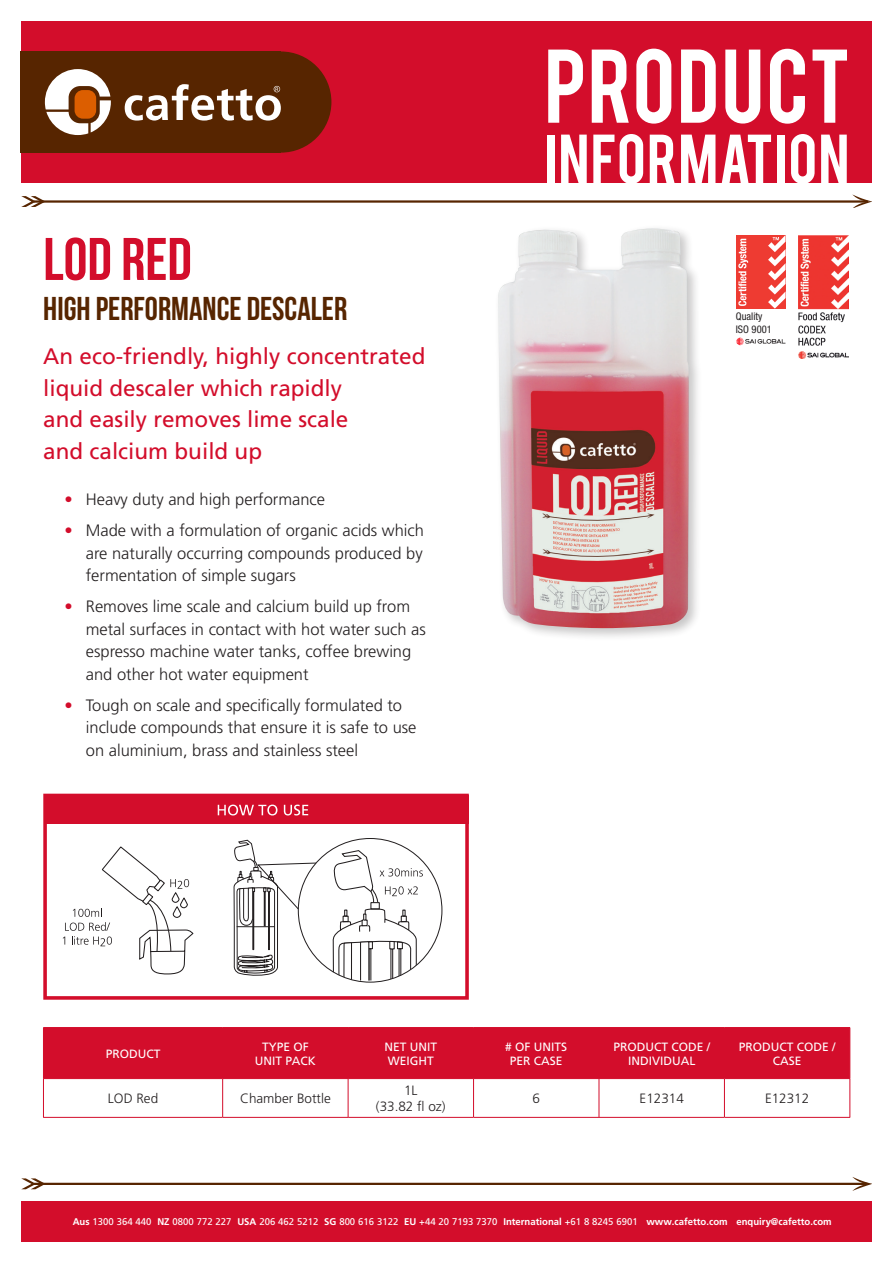
<style>
.page{position:relative;width:893px;height:1263px;background:#fff}
.page>*{position:absolute;margin:0;border:0;box-sizing:border-box;transform-origin:0 0}
.t1{font:82.2px "Bebas";letter-spacing:.02em;color:#fff}
.t2{font:60px "Bebas Neue";color:#d30d2b}
.t3{font:54.75px "Bebas";letter-spacing:.025em;color:#fff}
.t4{font:33px "Bebas Neue";color:#572500}
.t5{font:22.5px/31.5px "Frutiger";color:#d30d2b}
.t6{font:300 16.5px/22.5px "Frutiger";color:#231f20}
.t7{font:300 13.5px/16.2px "Frutiger";color:#231f20;text-align:center}
.t8{font:12px/14.4px "Frutiger";color:#fff;text-align:center}
.t9{font:condensed 10.5px/12.6px "Helvetica Neue";color:#231f20}
.t10{font:9.75px "Frutiger";color:#fff}
.s1{font-weight:400;color:#d30d2b}
.s2{font-weight:700}
</style>
<div class="page">
<div style="left:44px;top:1028px;width:806px;height:50px;background:#d30d2b"></div>
<hr style="left:43px;top:1079px;width:1px;height:38px;background:#d30d2b">
<hr style="left:222px;top:1079px;width:1px;height:38px;background:#d30d2b">
<hr style="left:348px;top:1079px;width:1px;height:38px;background:#d30d2b">
<hr style="left:473px;top:1079px;width:1px;height:38px;background:#d30d2b">
<hr style="left:599px;top:1079px;width:1px;height:38px;background:#d30d2b">
<hr style="left:724px;top:1079px;width:1px;height:38px;background:#d30d2b">
<hr style="left:849px;top:1079px;width:1px;height:38px;background:#d30d2b">
<hr style="left:43px;top:1117px;width:180px;height:1px;background:#d30d2b">
<hr style="left:223px;top:1117px;width:125px;height:1px;background:#d30d2b">
<hr style="left:348px;top:1117px;width:126px;height:1px;background:#d30d2b">
<hr style="left:474px;top:1117px;width:125px;height:1px;background:#d30d2b">
<hr style="left:599px;top:1117px;width:125px;height:1px;background:#d30d2b">
<hr style="left:724px;top:1117px;width:126px;height:1px;background:#d30d2b">
<hr style="left:43px;top:1027px;width:180px;height:1px;background:#d30d2b">
<hr style="left:43px;top:1028px;width:1px;height:50px;background:#d30d2b">
<hr style="left:223px;top:1027px;width:125px;height:1px;background:#d30d2b">
<hr style="left:222px;top:1028px;width:1px;height:50px;background:#d30d2b">
<hr style="left:348px;top:1027px;width:126px;height:1px;background:#d30d2b">
<hr style="left:348px;top:1028px;width:1px;height:50px;background:#d30d2b">
<hr style="left:474px;top:1027px;width:125px;height:1px;background:#d30d2b">
<hr style="left:473px;top:1028px;width:1px;height:50px;background:#d30d2b">
<hr style="left:599px;top:1027px;width:125px;height:1px;background:#d30d2b">
<hr style="left:599px;top:1028px;width:1px;height:50px;background:#d30d2b">
<hr style="left:724px;top:1027px;width:126px;height:1px;background:#d30d2b">
<hr style="left:724px;top:1028px;width:1px;height:50px;background:#d30d2b">
<hr style="left:850px;top:1028px;width:1px;height:50px;background:#d30d2b">
<hr style="left:43px;top:1078px;width:180px;height:1px;background:#d30d2b">
<hr style="left:223px;top:1078px;width:125px;height:1px;background:#d30d2b">
<hr style="left:348px;top:1078px;width:126px;height:1px;background:#d30d2b">
<hr style="left:474px;top:1078px;width:125px;height:1px;background:#d30d2b">
<hr style="left:599px;top:1078px;width:125px;height:1px;background:#d30d2b">
<hr style="left:724px;top:1078px;width:126px;height:1px;background:#d30d2b">
<div style="left:43px;top:794px;width:426px;height:206px;border:4px solid #d30d2b"></div>
<div style="left:45px;top:795px;width:424px;height:29px;background:#d30d2b"></div>
<svg style="left:218px;top:805px;width:59px;height:10px"></svg>
<svg style="left:284px;top:805px;width:24px;height:10px"></svg>
<div style="left:494px;top:225px;width:208px;height:416px;background:#231f20;opacity:.25"></div>
<img style="left:498px;top:229px;width:191px;height:399px">
<div style="left:21px;top:21px;width:851px;height:162px;background:#d30d2b"></div>
<div style="left:21px;top:1201px;width:851px;height:41px;background:#d30d2b"></div>
<div style="left:21px;top:51px;width:260px;height:102px;background:#572500"></div>
<div style="left:230px;top:51px;width:101px;height:102px;background:#572500;border-radius:50%"></div>
<svg style="left:45px;top:69px;width:66px;height:66px"></svg>
<div style="left:75px;top:90px;width:21px;height:29px;background:#dc5e00;border-radius:8px"></div>
<svg style="left:125px;top:84px;width:156px;height:37px"></svg>
<hr style="left:34px;top:200px;width:833px;height:3px;background:#572500">
<svg style="left:21px;top:196px;width:25px;height:11px"></svg>
<svg style="left:852px;top:195px;width:20px;height:13px"></svg>
<hr style="left:34px;top:1183px;width:833px;height:2px;background:#572500">
<svg style="left:21px;top:1178px;width:25px;height:11px"></svg>
<svg style="left:852px;top:1177px;width:20px;height:13px"></svg>
<img style="left:798px;top:235px;width:50px;height:124px">
<div style="left:736px;top:235px;width:49px;height:74px;background:#ee3b32"></div>
<svg style="left:738px;top:239px;width:10px;height:67px"></svg>
<svg style="left:768px;top:235px;width:18px;height:74px"></svg>
<svg style="left:736px;top:338px;width:49px;height:7px"></svg>
<svg style="left:63px;top:846px;width:131px;height:129px"></svg>
<svg style="left:331px;top:847px;width:92px;height:133px"></svg>
<svg style="left:233px;top:839px;width:84px;height:137px"></svg>
<p class="t2" style="left:43px;top:226px;width:150px">LOD RED</p>
<p class="t4" style="left:43px;top:290px;width:306px">HIGH PERFORMANCE DESCALER</p>
<p class="t5" style="left:43px;top:340px;width:384px">An eco-friendly, highly concentrated liquid descaler which rapidly<br>and easily removes lime scale<br>and calcium build up</p>
<p class="t6" style="left:65px;top:488px;width:262px"><span class="s1">•</span> Heavy duty and high performance</p>
<p class="t6" style="left:86px;top:519px;width:340px;text-align:justify;text-indent:-21px"><span class="s1">•</span> Made with a formulation of organic acids which are naturally occurring compounds produced by fermentation of simple sugars</p>
<p class="t6" style="left:86px;top:595px;width:342px;text-indent:-21px"><span class="s1">•</span> Removes lime scale and calcium build up from metal surfaces in contact with hot water such as espresso machine water tanks, coffee brewing and other hot water equipment</p>
<p class="t6" style="left:86px;top:694px;width:332px;text-indent:-21px"><span class="s1">•</span> Tough on scale and specifically formulated to include compounds that ensure it is safe to use on aluminium, brass and stainless steel</p>
<p class="t1" style="left:544px;top:26px;width:308px">PRODUCT</p>
<p class="t3" style="left:544px;top:119px;width:306px">INFORMATION</p>
<p class="t9" style="left:736px;top:310px;width:37px">Quality<br>ISO 9001</p>
<p class="t8" style="left:106px;top:1046px;width:56px">PRODUCT</p>
<p class="t8" style="left:255px;top:1039px;width:62px">TYPE OF<br>UNIT PACK</p>
<p class="t8" style="left:384px;top:1039px;width:54px;text-align:left">NET UNIT<br>WEIGHT</p>
<p class="t8" style="left:505px;top:1039px;width:64px"># OF UNITS<br>PER CASE</p>
<p class="t8" style="left:613px;top:1039px;width:98px">PRODUCT CODE /<br>INDIVIDUAL</p>
<p class="t8" style="left:739px;top:1039px;width:98px">PRODUCT CODE /<br>CASE</p>
<p class="t7" style="left:108px;top:1090px;width:52px">LOD Red</p>
<p class="t7" style="left:240px;top:1090px;width:92px">Chamber Bottle</p>
<p class="t7" style="left:376px;top:1082px;width:71px">1L<br>(33.82 fl oz)</p>
<p class="t7" style="left:532px;top:1090px;width:9px">6</p>
<p class="t7" style="left:640px;top:1090px;width:46px">E12314</p>
<p class="t7" style="left:765px;top:1090px;width:46px">E12312</p>
<p class="t10" style="left:73px;top:1216px;width:760px"><span class="s2">Aus</span> 1300 364 440 <span class="s2">NZ</span> 0800 772 227 <span class="s2">USA</span> 206 462 5212 <span class="s2">SG</span> 800 616 3122 <span class="s2">EU</span> +44 20 7193 7370 <span class="s2">International</span> +61 8 8245 6901 <span class="s2">www.cafetto.com enquiry@cafetto.com</span></p>
</div>
